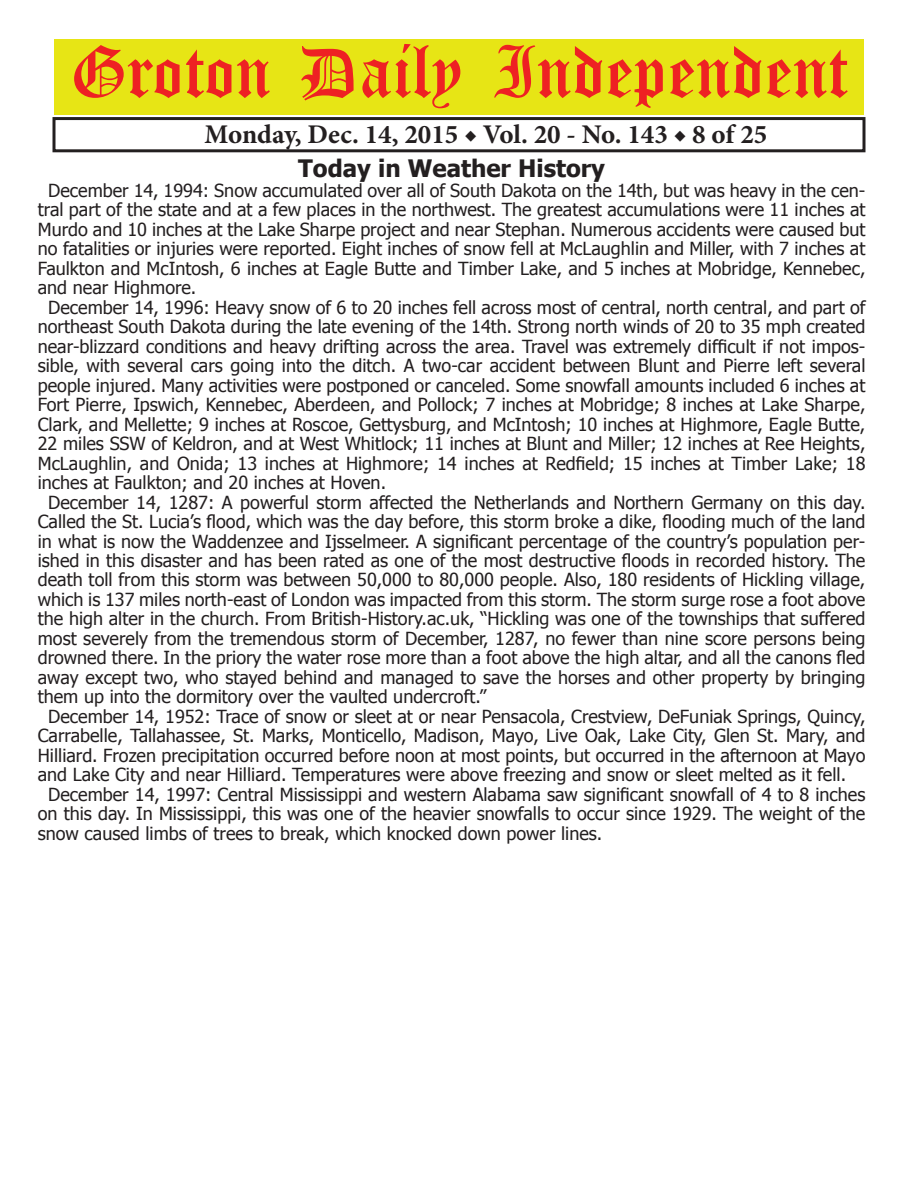
<style>
.page{position:relative;width:918px;height:1188px;background:#fff}
.page>*{position:absolute;margin:0;border:0;box-sizing:border-box;transform-origin:0 0}
.t1{font:54px "Old English Five";color:#ee2123}
.t2{font:700 27px "Minion Pro";color:#231f20}
.t3{font:700 24px "Tahoma";color:#231f20}
.t4{font:18px "Tahoma";color:#231f20}
</style>
<div class="page">
<div style="left:52px;top:117px;width:814px;height:35px;border:3px solid #231f20"></div>
<div style="left:54px;top:40px;width:810px;height:75px;background:#e7e515"></div>
<h1 class="t1" style="left:70px;top:47px;width:779px">Groton Daily Independent</h1>
<h2 class="t2" style="left:205px;top:116px;width:564px">Monday, Dec. 14, 2015 ◆ Vol. 20 - No. 143 ◆ 8 of 25</h2>
<h3 class="t3" style="left:298px;top:152px;width:308px">Today in Weather History</h3>
<p class="t4" style="left:48px;top:178px;width:819px">December 14, 1994: Snow accumulated over all of South Dakota on the 14th, but was heavy in the cen-</p>
<p class="t4" style="left:38px;top:197px;width:829px">tral part of the state and at a few places in the northwest. The greatest accumulations were 11 inches at</p>
<p class="t4" style="left:38px;top:217px;width:829px">Murdo and 10 inches at the Lake Sharpe project and near Stephan. Numerous accidents were caused but</p>
<p class="t4" style="left:38px;top:236px;width:829px">no fatalities or injuries were reported. Eight inches of snow fell at McLaughlin and Miller, with 7 inches at</p>
<p class="t4" style="left:38px;top:256px;width:829px">Faulkton and McIntosh, 6 inches at Eagle Butte and Timber Lake, and 5 inches at Mobridge, Kennebec,</p>
<p class="t4" style="left:38px;top:275px;width:160px">and near Highmore.</p>
<p class="t4" style="left:48px;top:295px;width:819px">December 14, 1996: Heavy snow of 6 to 20 inches fell across most of central, north central, and part of</p>
<p class="t4" style="left:38px;top:314px;width:829px">northeast South Dakota during the late evening of the 14th. Strong north winds of 20 to 35 mph created</p>
<p class="t4" style="left:38px;top:334px;width:829px">near-blizzard conditions and heavy drifting across the area. Travel was extremely difficult if not impos-</p>
<p class="t4" style="left:38px;top:353px;width:829px">sible, with several cars going into the ditch. A two-car accident between Blunt and Pierre left several</p>
<p class="t4" style="left:38px;top:373px;width:829px">people injured. Many activities were postponed or canceled. Some snowfall amounts included 6 inches at</p>
<p class="t4" style="left:38px;top:392px;width:829px">Fort Pierre, Ipswich, Kennebec, Aberdeen, and Pollock; 7 inches at Mobridge; 8 inches at Lake Sharpe,</p>
<p class="t4" style="left:38px;top:412px;width:829px">Clark, and Mellette; 9 inches at Roscoe, Gettysburg, and McIntosh; 10 inches at Highmore, Eagle Butte,</p>
<p class="t4" style="left:38px;top:431px;width:829px">22 miles SSW of Keldron, and at West Whitlock; 11 inches at Blunt and Miller; 12 inches at Ree Heights,</p>
<p class="t4" style="left:38px;top:451px;width:829px">McLaughlin, and Onida; 13 inches at Highmore; 14 inches at Redfield; 15 inches at Timber Lake; 18</p>
<p class="t4" style="left:38px;top:470px;width:350px">inches at Faulkton; and 20 inches at Hoven.</p>
<p class="t4" style="left:48px;top:490px;width:819px">December 14, 1287: A powerful storm affected the Netherlands and Northern Germany on this day.</p>
<p class="t4" style="left:38px;top:509px;width:829px">Called the St. Lucia’s flood, which was the day before, this storm broke a dike, flooding much of the land</p>
<p class="t4" style="left:38px;top:529px;width:829px">in what is now the Waddenzee and Ijsselmeer. A significant percentage of the country’s population per-</p>
<p class="t4" style="left:38px;top:548px;width:829px">ished in this disaster and has been rated as one of the most destructive floods in recorded history. The</p>
<p class="t4" style="left:38px;top:568px;width:829px">death toll from this storm was between 50,000 to 80,000 people. Also, 180 residents of Hickling village,</p>
<p class="t4" style="left:38px;top:587px;width:829px">which is 137 miles north-east of London was impacted from this storm. The storm surge rose a foot above</p>
<p class="t4" style="left:38px;top:607px;width:829px">the high alter in the church. From British-History.ac.uk, “Hickling was one of the townships that suffered</p>
<p class="t4" style="left:38px;top:626px;width:829px">most severely from the tremendous storm of December, 1287, no fewer than nine score persons being</p>
<p class="t4" style="left:38px;top:646px;width:829px">drowned there. In the priory the water rose more than a foot above the high altar, and all the canons fled</p>
<p class="t4" style="left:38px;top:665px;width:829px">away except two, who stayed behind and managed to save the horses and other property by bringing</p>
<p class="t4" style="left:38px;top:685px;width:450px">them up into the dormitory over the vaulted undercroft.”</p>
<p class="t4" style="left:48px;top:704px;width:819px">December 14, 1952: Trace of snow or sleet at or near Pensacola, Crestview, DeFuniak Springs, Quincy,</p>
<p class="t4" style="left:38px;top:724px;width:829px">Carrabelle, Tallahassee, St. Marks, Monticello, Madison, Mayo, Live Oak, Lake City, Glen St. Mary, and</p>
<p class="t4" style="left:38px;top:743px;width:829px">Hilliard. Frozen precipitation occurred before noon at most points, but occurred in the afternoon at Mayo</p>
<p class="t4" style="left:38px;top:763px;width:810px">and Lake City and near Hilliard. Temperatures were above freezing and snow or sleet melted as it fell.</p>
<p class="t4" style="left:48px;top:782px;width:819px">December 14, 1997: Central Mississippi and western Alabama saw significant snowfall of 4 to 8 inches</p>
<p class="t4" style="left:38px;top:802px;width:829px">on this day. In Mississippi, this was one of the heavier snowfalls to occur since 1929. The weight of the</p>
<p class="t4" style="left:38px;top:821px;width:566px">snow caused limbs of trees to break, which knocked down power lines.</p>
</div>
